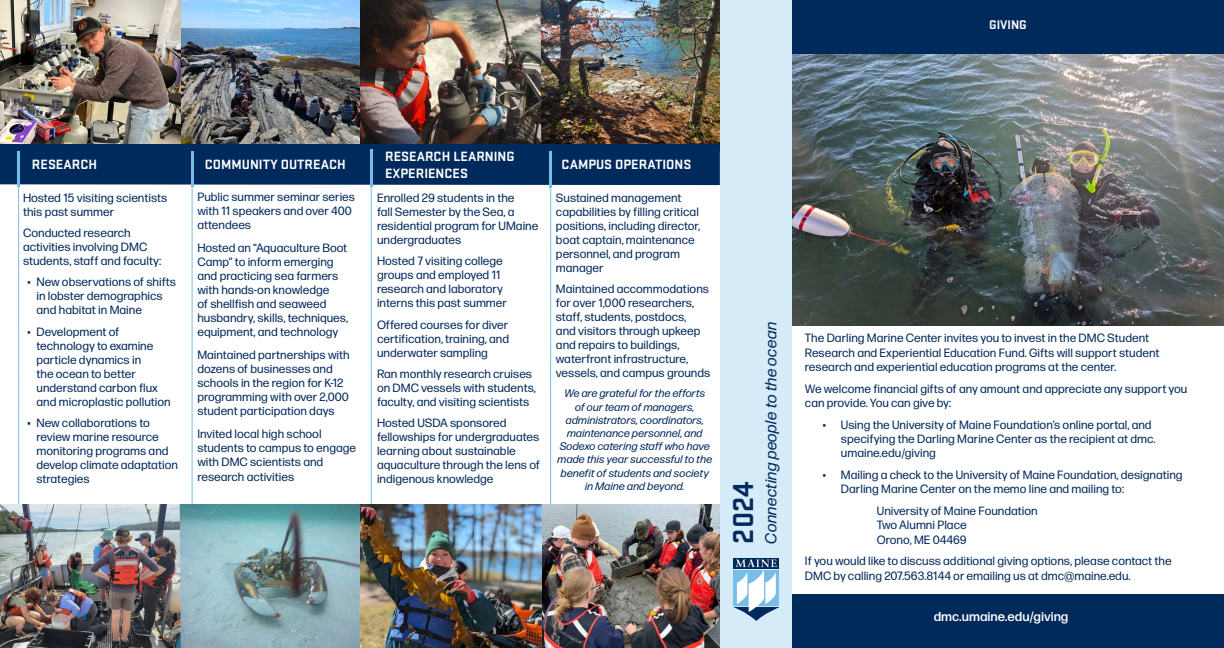
<style>
.page{position:relative;width:1224px;height:648px;background:#fff}
.page>*{position:absolute;margin:0;border:0;box-sizing:border-box;transform-origin:0 0}
.t1{font:700 30px "Stratum 1";color:#00295c}
.t2{font:italic 16px "Forma DJR Micro";color:#00295c}
.t3{font:700 14px/16.8px "Stratum 1";color:#fff}
.t4{font:500 13px "Forma DJR Micro";color:#fff}
.t5{font:700 13px "Stratum 1";color:#fff}
.t6{font:12px/14px "Forma DJR Micro";color:#00295c}
.t7{font:italic 11px/13.2px "Forma DJR Micro";color:#00295c;text-align:center}
</style>
<div class="page">
<img style="left:181px;top:0;width:179px;height:144px">
<img style="left:541px;top:0;width:179px;height:144px">
<img style="left:792px;top:54px;width:432px;height:271px">
<div style="left:720px;top:0;width:72px;height:648px;background:#d6ebf8"></div>
<div style="left:0;top:144px;width:720px;height:41px;background:#00295c"></div>
<div style="left:792px;top:0;width:432px;height:54px;background:#00295c"></div>
<img style="left:0;top:0;width:181px;height:144px">
<img style="left:360px;top:0;width:181px;height:144px">
<img style="left:0;top:504px;width:720px;height:144px">
<div style="left:792px;top:594px;width:432px;height:54px;background:#00295c"></div>
<div style="left:734px;top:558px;width:45px;height:10px;background:#00295c"></div>
<svg style="left:734px;top:559px;width:45px;height:62px"></svg>
<hr style="left:17px;top:151px;width:3px;height:35px;background:#78bde8">
<hr style="left:18px;top:186px;width:1px;height:318px;background:#78bde8">
<hr style="left:191px;top:151px;width:3px;height:36px;background:#78bde8">
<hr style="left:192px;top:186px;width:1px;height:318px;background:#78bde8">
<hr style="left:370px;top:149px;width:3px;height:38px;background:#78bde8">
<hr style="left:371px;top:187px;width:1px;height:317px;background:#78bde8">
<hr style="left:549px;top:151px;width:3px;height:36px;background:#78bde8">
<hr style="left:550px;top:187px;width:1px;height:317px;background:#78bde8">
<p class="t5" style="left:989px;top:15px;width:39px">GIVING</p>
<p class="t3" style="left:205px;top:155px;width:142px">COMMUNITY OUTREACH</p>
<p class="t3" style="left:385px;top:147px;width:131px">RESEARCH LEARNING<br>EXPERIENCES</p>
<p class="t3" style="left:32px;top:155px;width:67px">RESEARCH</p>
<p class="t3" style="left:562px;top:155px;width:131px">CAMPUS OPERATIONS</p>
<p class="t6" style="left:23px;top:190px;width:146px">Hosted 15 visiting scientists this past summer</p>
<p class="t6" style="left:23px;top:226px;width:140px">Conducted research activities involving DMC students, staff and faculty:</p>
<p class="t6" style="left:37px;top:275px;width:141px;text-indent:-9px">• New observations of shifts in lobster demographics and habitat in Maine</p>
<p class="t6" style="left:37px;top:324px;width:136px;text-indent:-9px">• Development of technology to examine particle dynamics in<br>the ocean to better understand carbon flux and microplastic pollution</p>
<p class="t6" style="left:37px;top:415px;width:143px;text-indent:-9px">• New collaborations to review marine resource monitoring programs and develop climate adaptation strategies</p>
<p class="t6" style="left:197px;top:190px;width:159px">Public summer seminar series with 11 speakers and over 400 attendees</p>
<p class="t6" style="left:197px;top:241px;width:152px">Hosted an “Aquaculture Boot<br>Camp” to inform emerging and practicing sea farmers with hands-on knowledge<br>of shellfish and seaweed husbandry, skills, techniques, equipment, and technology</p>
<p class="t6" style="left:197px;top:348px;width:154px">Maintained partnerships with dozens of businesses and schools in the region for K-12 programming with over 2,000 student participation days</p>
<p class="t6" style="left:197px;top:427px;width:160px">Invited local high school students to campus to engage with DMC scientists and research activities</p>
<p class="t6" style="left:377px;top:191px;width:163px">Enrolled 29 students in the<br>fall Semester by the Sea, a residential program for UMaine undergraduates</p>
<p class="t6" style="left:377px;top:254px;width:131px">Hosted 7 visiting college groups and employed 11 research and laboratory interns this past summer</p>
<p class="t6" style="left:377px;top:317px;width:134px;text-align:justify">Offered courses for diver certification, training, and underwater sampling</p>
<p class="t6" style="left:377px;top:366px;width:160px">Ran monthly research cruises on DMC vessels with students, faculty, and visiting scientists</p>
<p class="t6" style="left:377px;top:415px;width:164px">Hosted USDA sponsored fellowships for undergraduates learning about sustainable aquaculture through the lens of indigenous knowledge</p>
<p class="t6" style="left:556px;top:190px;width:146px">Sustained management capabilities by filling critical positions, including director, boat captain, maintenance personnel, and program manager</p>
<p class="t6" style="left:556px;top:281px;width:156px">Maintained accommodations for over 1,000 researchers, staff, students, postdocs,<br>and visitors through upkeep and repairs to buildings, waterfront infrastructure, vessels, and campus grounds</p>
<p class="t7" style="left:558px;top:387px;width:156px">We are grateful for the efforts<br>of our team of managers, administrators, coordinators, maintenance personnel, and<br>Sodexo catering staff who have made this year successful to the benefit of students and society in Maine and beyond.</p>
<p class="t1" style="left:723px;top:544px;width:63px;rotate:-90deg">2024</p>
<p class="t2" style="left:761px;top:544px;width:224px;rotate:-90deg">Connecting people to the ocean</p>
<p class="t6" style="left:805px;top:330px;width:356px;line-height:14.4px">The Darling Marine Center invites you to invest in the DMC Student<br>Research and Experiential Education Fund. Gifts will support student research and experiential education programs at the center.</p>
<p class="t6" style="left:805px;top:381px;width:384px;line-height:14.4px">We welcome financial gifts of any amount and appreciate any support you can provide. You can give by:</p>
<p class="t6" style="left:841px;top:417px;width:316px;line-height:14.4px;text-indent:-18px">• Using the University of Maine Foundation’s online portal, and specifying the Darling Marine Center as the recipient at dmc. umaine.edu/giving</p>
<p class="t6" style="left:841px;top:467px;width:343px;line-height:14.4px;text-indent:-18px">• Mailing a check to the University of Maine Foundation, designating<br>Darling Marine Center on the memo line and mailing to:</p>
<p class="t6" style="left:877px;top:503px;width:162px">University of Maine Foundation</p>
<p class="t6" style="left:877px;top:518px;width:91px">Two Alumni Place</p>
<p class="t6" style="left:877px;top:532px;width:91px">Orono, ME 04469</p>
<p class="t6" style="left:805px;top:554px;width:368px;line-height:14.4px">If you would like to discuss additional giving options, please contact the<br>DMC by calling 207.563.8144 or emailing us at dmc@maine.edu.</p>
<p class="t4" style="left:934px;top:608px;width:136px">dmc.umaine.edu/giving</p>
</div>
